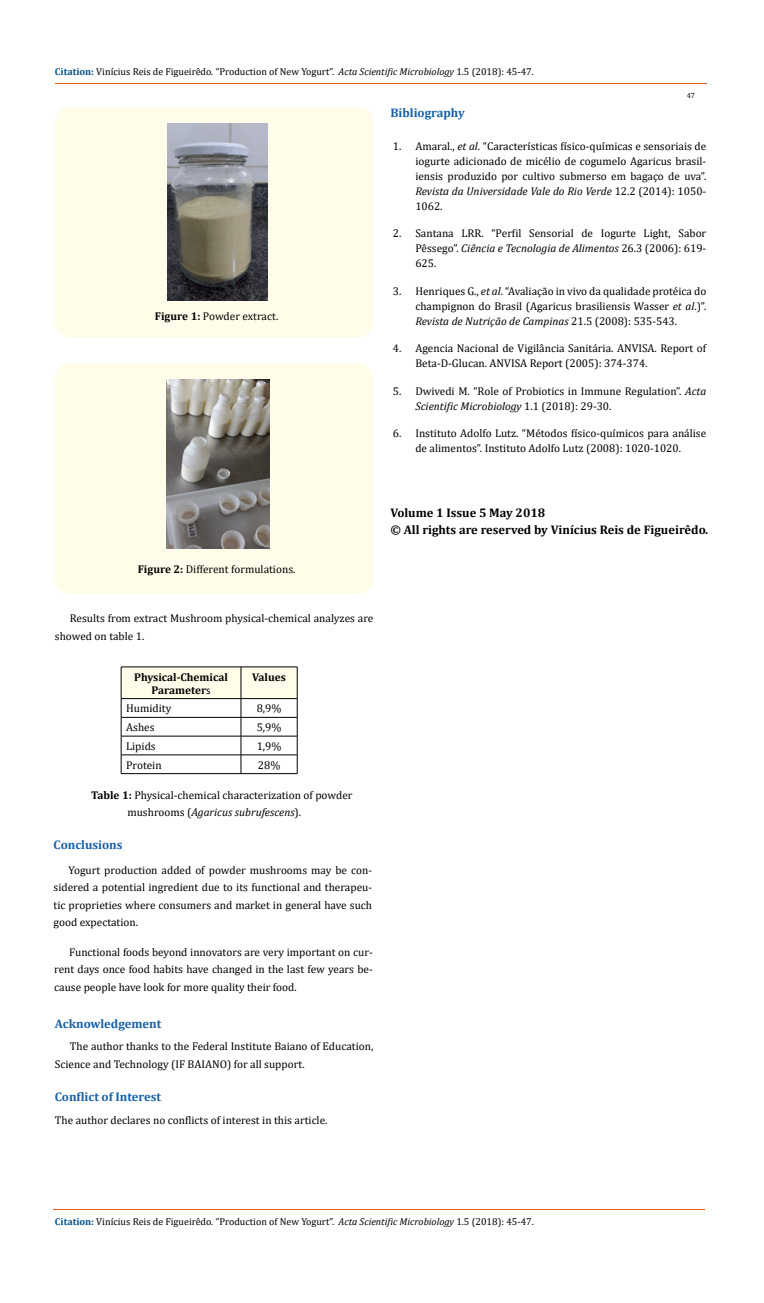
<style>
.page{position:relative;width:764px;height:1303px;background:#fff}
.page>*{position:absolute;margin:0;border:0;box-sizing:border-box;transform-origin:0 0}
.t1{font:700 12.5px/17.5px "Cambria";color:#000}
.t2{font:700 12.5px "Cambria";color:#1560a6}
.t3{font:11.25px/15px "Cambria";color:#000}
.t4{font:700 11.25px/13px "Cambria";color:#000;text-align:center}
.t5{font:10px "Cambria";color:#000}
.t6{font:7.5px "Cambria";color:#000}
.s1{font-weight:700;color:#035089}
.s2{font-style:italic}
.s3{font-weight:700}
.s4{font-family:"Calibri";font-weight:400}
</style>
<div class="page">
<hr style="left:55px;top:83px;width:651px;height:1px;background:#e05d1a">
<div style="left:55px;top:107px;width:318px;height:230px;background:#fffde9;border-radius:15px"></div>
<img style="left:167px;top:123px;width:101px;height:177px">
<div style="left:55px;top:363px;width:318px;height:231px;background:#fffde9;border-radius:15px"></div>
<img style="left:166px;top:379px;width:104px;height:170px">
<hr style="left:121px;top:666px;width:120px;height:1px;background:#000">
<hr style="left:241px;top:666px;width:56px;height:1px;background:#000">
<svg style="left:121px;top:667px;width:177px;height:106px"></svg>
<hr style="left:121px;top:773px;width:120px;height:1px;background:#000">
<hr style="left:241px;top:773px;width:56px;height:1px;background:#000">
<hr style="left:54px;top:1209px;width:651px;height:1px;background:#e05d1a">
<p class="t5" style="left:55px;top:65px;width:480px"><span class="s1">Citation:</span> Vinícius Reis de Figueirêdo<span class="s2">.</span> “Production of New Yogurt”. <span class="s2">Acta Scientific Microbiology</span> 1.5 (2018): 45-47.</p>
<p class="t2" style="left:390px;top:104px;width:76px">Bibliography</p>
<p class="t6" style="left:687px;top:91px;width:10px">47</p>
<p class="t3" style="left:155px;top:308px;width:125px"><span class="s3">Figure 1:</span> Powder extract.</p>
<p class="t3" style="left:415px;top:138px;width:292px;text-align:justify;text-indent:-22px">1. Amaral., <span class="s2">et al</span>. “Características físico-químicas e sensoriais de iogurte adicionado de micélio de cogumelo Agaricus brasil&shy;iensis produzido por cultivo submerso em bagaço de uva”.<br><span class="s2">Revista da Universidade Vale do Rio Verde</span> 12.2 (2014): 1050- 1062.</p>
<p class="t3" style="left:415px;top:226px;width:292px;text-align:justify;text-indent:-22px">2. Santana LRR. “Perfil Sensorial de Iogurte Light, Sabor Pêssego”. <span class="s2">Ciência e Tecnologia de Alimentos</span> 26.3 (2006): 619- 625.</p>
<p class="t3" style="left:415px;top:283px;width:292px;text-align:justify;text-indent:-22px">3. Henriques G., <span class="s2">et al</span>. “Avaliação in vivo da qualidade protéica do champignon do Brasil (Agaricus brasiliensis Wasser <span class="s2">et al</span>.)”.<br><span class="s2">Revista de Nutrição de Campinas</span> 21.5 (2008): 535-543.</p>
<p class="t3" style="left:415px;top:341px;width:292px;text-indent:-22px">4. Agencia Nacional de Vigilância Sanitária. ANVISA. Report of<br>Beta-D-Glucan. ANVISA Report (2005): 374-374.</p>
<p class="t3" style="left:415px;top:383px;width:292px;text-indent:-22px">5. Dwivedi M. “Role of Probiotics in Immune Regulation”. <span class="s2">Acta<br>Scientific Microbiology</span> 1.1 (2018): 29-30.</p>
<p class="t3" style="left:393px;top:426px;width:315px;text-align:center">6. Instituto Adolfo Lutz. “Métodos físico-químicos para análise de alimentos”. Instituto Adolfo Lutz (2008): 1020-1020.</p>
<p class="t3" style="left:138px;top:561px;width:159px"><span class="s3">Figure 2:</span> Different formulations.</p>
<p class="t3" style="left:55px;top:610px;width:320px;line-height:17.5px;text-indent:15px">Results from extract Mushroom physical-chemical analyzes are showed on table 1.</p>
<p class="t4" style="left:134px;top:670px;width:95px">Physical-Chemical<br>Parameter<span class="s4">s</span></p>
<p class="t4" style="left:252px;top:670px;width:35px">Values</p>
<p class="t3" style="left:126px;top:701px;width:47px">Humidity</p>
<p class="t3" style="left:257px;top:701px;width:26px">8,9%</p>
<p class="t3" style="left:126px;top:719px;width:30px">Ashes</p>
<p class="t3" style="left:257px;top:719px;width:26px">5,9%</p>
<p class="t3" style="left:126px;top:738px;width:31px">Lipids</p>
<p class="t3" style="left:257px;top:738px;width:26px">1,9%</p>
<p class="t3" style="left:126px;top:757px;width:37px">Protein</p>
<p class="t3" style="left:258px;top:757px;width:24px">28%</p>
<p class="t3" style="left:127px;top:786px;width:227px;line-height:16.9px;text-indent:-36px"><span class="s3">Table 1:</span> Physical-chemical characterization of powder mushrooms (<span class="s2">Agaricus subrufescens</span>).</p>
<p class="t2" style="left:54px;top:835px;width:70px">Conclusions</p>
<p class="t3" style="left:54px;top:861px;width:320px;line-height:17.5px;text-align:justify;text-indent:15px">Yogurt production added of powder mushrooms may be con&shy;sidered a potential ingredient due to its functional and therapeu&shy;tic proprieties where consumers and market in general have such good expectation.</p>
<p class="t3" style="left:54px;top:943px;width:320px;line-height:17.5px;text-align:justify;text-indent:15px">Functional foods beyond innovators are very important on cur&shy;rent days once food habits have changed in the last few years be&shy;cause people have look for more quality their food.</p>
<p class="t2" style="left:55px;top:1014px;width:108px">Acknowledgement</p>
<p class="t3" style="left:55px;top:1037px;width:320px;line-height:17.5px;text-indent:15px">The author thanks to the Federal Institute Baiano of Education,<br>Science and Technology (IF BAIANO) for all support.</p>
<p class="t2" style="left:55px;top:1088px;width:108px">Conflict of Interest</p>
<p class="t3" style="left:55px;top:1112px;width:274px">The author declares no conflicts of interest in this article.</p>
<p class="t1" style="left:390px;top:503px;width:320px">Volume 1 Issue 5 May 2018<br>© All rights are reserved by Vinícius Reis de Figueirêdo<span class="s2">.</span></p>
<p class="t5" style="left:55px;top:1215px;width:480px"><span class="s1">Citation:</span> Vinícius Reis de Figueirêdo<span class="s2">.</span> “Production of New Yogurt”. <span class="s2">Acta Scientific Microbiology</span> 1.5 (2018): 45-47.</p>
</div>
